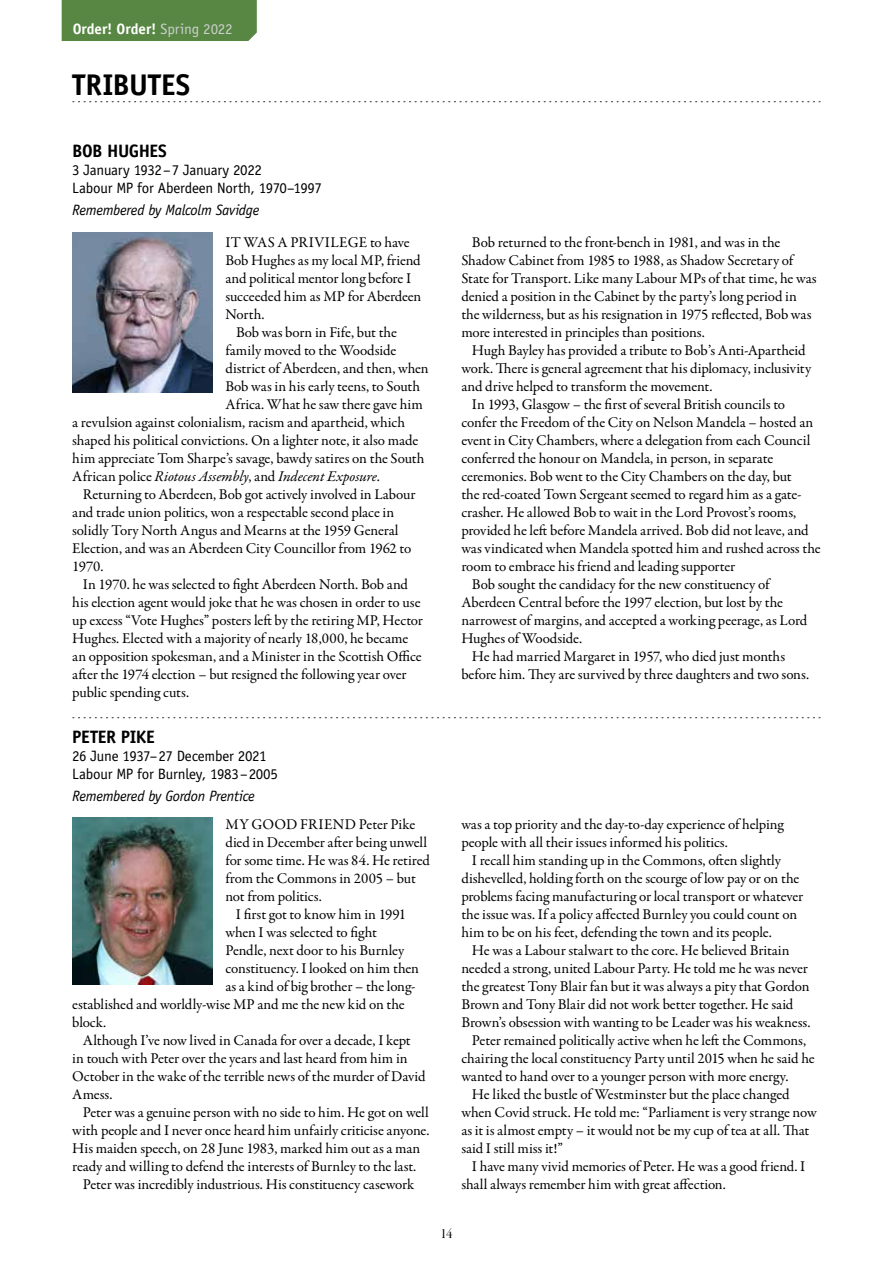
<style>
.page{position:relative;width:893px;height:1263px;background:#fff}
.page>*{position:absolute;margin:0;border:0;box-sizing:border-box;transform-origin:0 0}
.t1{font:700 30px "Officina Sans Std";color:#000}
.t2{font:700 18px "Officina Sans Std";letter-spacing:-.025em;color:#000}
.t3{font:15px/18px "Garamond Premr Pro";letter-spacing:-.01em;color:#000}
.t4{font:15px/18px "Officina Sans Std";letter-spacing:-.02em;color:#000}
.t5{font:italic 15px "Officina Sans Std";letter-spacing:-.02em;color:#000}
.t6{font:italic 15px "Garamond Premr Pro";letter-spacing:-.005em;color:#000}
.t7{font:700 15px "Officina Sans Std";color:#fff}
.t8{font:15px "Garamond Premr Pro";letter-spacing:.015em;color:#000}
.t9{font:15px "Garamond Premr Pro";letter-spacing:.01em;color:#000}
.t10{font:15px "Garamond Premr Pro Disp";color:#000}
.s1{font-weight:400;color:#cdcfd0}
.s2{font-style:normal}
</style>
<div class="page">
<div style="left:62px;top:0;width:195px;height:41px;background:#588744"></div>
<img style="left:72px;top:232px;width:141px;height:160px">
<img style="left:72px;top:818px;width:141px;height:167px">
<svg style="left:73px;top:717px;width:747px;height:1px"></svg>
<svg style="left:73px;top:101px;width:747px;height:1px"></svg>
<p class="t7" style="left:73px;top:19px;width:161px">Order! Order! <span class="s1">Spring 2022</span></p>
<h1 class="t1" style="left:72px;top:67px;width:120px">TRIBUTES</h1>
<p class="t2" style="left:72px;top:139px;width:96px">BOB HUGHES</p>
<p class="t4" style="left:72px;top:161px;width:251px">3 January 1932 – 7 January 2022<br>Labour MP for Aberdeen North, 1970–1997</p>
<p class="t5" style="left:72px;top:201px;width:189px">Remembered by Malcolm Savidge</p>
<p class="t8" style="left:225px;top:233px;width:186px">IT WAS A PRIVILEGE to have</p>
<p class="t3" style="left:225px;top:252px;width:197px">Bob Hughes as my local MP, friend</p>
<p class="t3" style="left:225px;top:270px;width:187px">and political mentor long before I</p>
<p class="t3" style="left:225px;top:288px;width:198px">succeeded him as MP for Aberdeen</p>
<p class="t3" style="left:225px;top:306px;width:41px">North.</p>
<p class="t3" style="left:236px;top:324px;width:162px">Bob was born in Fife, but the</p>
<p class="t3" style="left:225px;top:342px;width:172px">family moved to the Woodside</p>
<p class="t3" style="left:225px;top:360px;width:205px">district of Aberdeen, and then, when</p>
<p class="t3" style="left:225px;top:378px;width:196px">Bob was in his early teens, to South</p>
<p class="t3" style="left:225px;top:396px;width:199px">Africa. What he saw there gave him</p>
<p class="t3" style="left:72px;top:414px;width:334px">a revulsion against colonialism, racism and apartheid, which</p>
<p class="t3" style="left:72px;top:432px;width:347px">shaped his political convictions. On a lighter note, it also made</p>
<p class="t3" style="left:72px;top:450px;width:354px">him appreciate Tom Sharpe’s savage, bawdy satires on the South</p>
<p class="t6" style="left:72px;top:467px;width:309px"><span class="s2">African police</span> Riotous Assembly<span class="s2">, and</span> Indecent Exposure<span class="s2">.</span></p>
<p class="t3" style="left:83px;top:486px;width:334px">Returning to Aberdeen, Bob got actively involved in Labour</p>
<p class="t3" style="left:72px;top:504px;width:324px">and trade union politics, won a respectable second place in</p>
<p class="t3" style="left:72px;top:522px;width:328px">solidly Tory North Angus and Mearns at the 1959 General</p>
<p class="t3" style="left:72px;top:540px;width:341px">Election, and was an Aberdeen City Councillor from 1962 to</p>
<p class="t3" style="left:72px;top:558px;width:33px">1970.</p>
<p class="t3" style="left:83px;top:576px;width:327px">In 1970. he was selected to fight Aberdeen North. Bob and</p>
<p class="t3" style="left:72px;top:594px;width:350px">his election agent would joke that he was chosen in order to use</p>
<p class="t3" style="left:72px;top:612px;width:352px">up excess “Vote Hughes” posters left by the retiring MP, Hector</p>
<p class="t3" style="left:72px;top:630px;width:338px">Hughes. Elected with a majority of nearly 18,000, he became</p>
<p class="t3" style="left:72px;top:648px;width:351px">an opposition spokesman, and a Minister in the Scottish Office</p>
<p class="t3" style="left:72px;top:666px;width:336px">after the 1974 election – but resigned the following year over</p>
<p class="t3" style="left:72px;top:684px;width:118px">public spending cuts.</p>
<p class="t2" style="left:72px;top:725px;width:84px">PETER PIKE</p>
<p class="t4" style="left:72px;top:747px;width:207px">26 June 1937– 27 December 2021<br>Labour MP for Burnley, 1983 – 2005</p>
<p class="t5" style="left:72px;top:787px;width:184px">Remembered by Gordon Prentice</p>
<p class="t9" style="left:225px;top:815px;width:191px">MY GOOD FRIEND Peter Pike</p>
<p class="t3" style="left:225px;top:833px;width:203px">died in December after being unwell</p>
<p class="t3" style="left:225px;top:851px;width:206px">for some time. He was 84. He retired</p>
<p class="t3" style="left:225px;top:869px;width:192px">from the Commons in 2005 – but</p>
<p class="t3" style="left:225px;top:887px;width:98px">not from politics.</p>
<p class="t3" style="left:236px;top:905px;width:172px">I first got to know him in 1991</p>
<p class="t3" style="left:225px;top:923px;width:153px">when I was selected to fight</p>
<p class="t3" style="left:225px;top:941px;width:181px">Pendle, next door to his Burnley</p>
<p class="t3" style="left:225px;top:959px;width:195px">constituency. I looked on him then</p>
<p class="t3" style="left:225px;top:977px;width:192px">as a kind of big brother – the long-</p>
<p class="t3" style="left:72px;top:995px;width:334px">established and worldly-wise MP and me the new kid on the</p>
<p class="t3" style="left:72px;top:1013px;width:35px">block.</p>
<p class="t3" style="left:83px;top:1031px;width:329px">Although I’ve now lived in Canada for over a decade, I kept</p>
<p class="t3" style="left:72px;top:1049px;width:337px">in touch with Peter over the years and last heard from him in</p>
<p class="t3" style="left:72px;top:1067px;width:355px">October in the wake of the terrible news of the murder of David</p>
<p class="t3" style="left:72px;top:1085px;width:42px">Amess.</p>
<p class="t3" style="left:83px;top:1103px;width:347px">Peter was a genuine person with no side to him. He got on well</p>
<p class="t3" style="left:72px;top:1121px;width:359px">with people and I never once heard him unfairly criticise anyone.</p>
<p class="t3" style="left:72px;top:1139px;width:350px">His maiden speech, on 28 June 1983, marked him out as a man</p>
<p class="t3" style="left:72px;top:1157px;width:346px">ready and willing to defend the interests of Burnley to the last.</p>
<p class="t3" style="left:83px;top:1175px;width:333px">Peter was incredibly industrious. His constituency casework</p>
<p class="t3" style="left:461px;top:234px;width:357px;text-indent:11px">Bob returned to the front-bench in 1981, and was in the Shadow Cabinet from 1985 to 1988, as Shadow Secretary of State for Transport. Like many Labour MPs of that time, he was denied a position in the Cabinet by the party’s long period in the wilderness, but as his resignation in 1975 reflected, Bob was more interested in principles than positions.</p>
<p class="t3" style="left:472px;top:342px;width:335px">Hugh Bayley has provided a tribute to Bob’s Anti-Apartheid</p>
<p class="t3" style="left:461px;top:360px;width:351px">work. There is general agreement that his diplomacy, inclusivity</p>
<p class="t3" style="left:461px;top:378px;width:253px">and drive helped to transform the movement.</p>
<p class="t3" style="left:472px;top:396px;width:315px">In 1993, Glasgow – the first of several British councils to</p>
<p class="t3" style="left:461px;top:414px;width:353px">confer the Freedom of the City on Nelson Mandela – hosted an</p>
<p class="t3" style="left:461px;top:432px;width:350px">event in City Chambers, where a delegation from each Council</p>
<p class="t3" style="left:461px;top:450px;width:313px">conferred the honour on Mandela, in person, in separate</p>
<p class="t3" style="left:461px;top:468px;width:332px">ceremonies. Bob went to the City Chambers on the day, but</p>
<p class="t3" style="left:461px;top:486px;width:342px">the red-coated Town Sergeant seemed to regard him as a gate-</p>
<p class="t3" style="left:461px;top:504px;width:336px">crasher. He allowed Bob to wait in the Lord Provost’s rooms,</p>
<p class="t3" style="left:461px;top:522px;width:349px">provided he left before Mandela arrived. Bob did not leave, and</p>
<p class="t3" style="left:461px;top:540px;width:361px">was vindicated when Mandela spotted him and rushed across the</p>
<p class="t3" style="left:461px;top:558px;width:275px">room to embrace his friend and leading supporter</p>
<p class="t3" style="left:472px;top:576px;width:299px">Bob sought the candidacy for the new constituency of</p>
<p class="t3" style="left:461px;top:594px;width:323px">Aberdeen Central before the 1997 election, but lost by the</p>
<p class="t3" style="left:461px;top:612px;width:347px">narrowest of margins, and accepted a working peerage, as Lord</p>
<p class="t3" style="left:461px;top:630px;width:122px">Hughes of Woodside.</p>
<p class="t3" style="left:472px;top:648px;width:315px">He had married Margaret in 1957, who died just months</p>
<p class="t3" style="left:461px;top:666px;width:349px">before him. They are survived by three daughters and two sons.</p>
<p class="t3" style="left:461px;top:815px;width:324px">was a top priority and the day-to-day experience of helping people with all their issues informed his politics.</p>
<p class="t3" style="left:461px;top:851px;width:343px;text-indent:11px">I recall him standing up in the Commons, often slightly dishevelled, holding forth on the scourge of low pay or on the problems facing manufacturing or local transport or whatever the issue was. If a policy affected Burnley you could count on him to be on his feet, defending the town and its people.</p>
<p class="t3" style="left:472px;top:941px;width:319px">He was a Labour stalwart to the core. He believed Britain</p>
<p class="t3" style="left:461px;top:959px;width:348px">needed a strong, united Labour Party. He told me he was never</p>
<p class="t3" style="left:461px;top:977px;width:350px">the greatest Tony Blair fan but it was always a pity that Gordon</p>
<p class="t3" style="left:461px;top:995px;width:334px">Brown and Tony Blair did not work better together. He said</p>
<p class="t3" style="left:461px;top:1013px;width:351px">Brown’s obsession with wanting to be Leader was his weakness.</p>
<p class="t3" style="left:472px;top:1031px;width:336px">Peter remained politically active when he left the Commons,</p>
<p class="t3" style="left:461px;top:1049px;width:355px">chairing the local constituency Party until 2015 when he said he</p>
<p class="t3" style="left:461px;top:1067px;width:329px">wanted to hand over to a younger person with more energy.</p>
<p class="t3" style="left:472px;top:1085px;width:319px">He liked the bustle of Westminster but the place changed</p>
<p class="t3" style="left:461px;top:1103px;width:357px">when Covid struck. He told me: “Parliament is very strange now</p>
<p class="t3" style="left:461px;top:1121px;width:350px">as it is almost empty – it would not be my cup of tea at all. That</p>
<p class="t3" style="left:461px;top:1139px;width:103px">said I still miss it!”</p>
<p class="t3" style="left:472px;top:1157px;width:335px">I have many vivid memories of Peter. He was a good friend. I</p>
<p class="t3" style="left:461px;top:1175px;width:266px">shall always remember him with great affection.</p>
<p class="t10" style="left:441px;top:1225px;width:13px">14</p>
</div>
